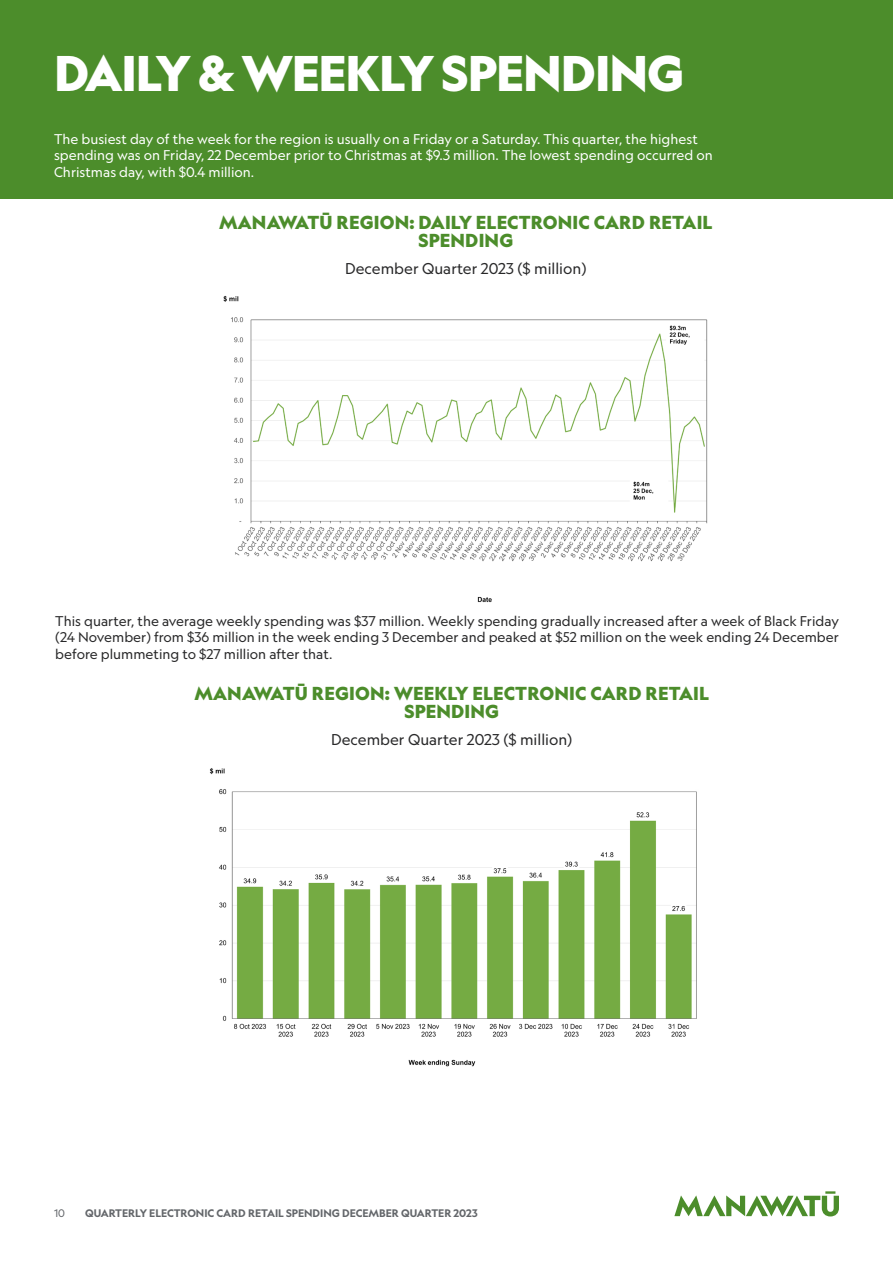
<style>
.page{position:relative;width:893px;height:1263px;background:#fff}
.page>*{position:absolute;margin:0;border:0;box-sizing:border-box;transform-origin:0 0}
.t1{font:900 48px "Geograph";letter-spacing:-.02em;color:#fff}
.t2{font:900 18px/18px "Geograph";letter-spacing:.01em;color:#4c8d2b;text-align:center}
.t3{font:15px "Geograph";color:#282829}
.t4{font:13.5px/16.5px "Geograph";color:#282829;text-align:justify}
.t5{font:13.5px/16.5px "Geograph";color:#fff}
.t6{font:700 10.5px "Geograph";color:#63666a}
.t7{font:10.5px "Geograph";color:#63666a}
</style>
<div class="page">
<div style="left:0;top:0;width:893px;height:198px;background:#4c8d2b"></div>
<img style="left:223px;top:296px;width:485px;height:307px">
<img style="left:210px;top:768px;width:487px;height:299px">
<svg style="left:674px;top:1191px;width:165px;height:25px"></svg>
<h1 class="t1" style="left:54px;top:42px;width:632px">DAILY &amp; WEEKLY SPENDING</h1>
<p class="t5" style="left:54px;top:130px;width:660px">The busiest day of the week for the region is usually on a Friday or a Saturday. This quarter, the highest spending was on Friday, 22 December prior to Christmas at $9.3 million. The lowest spending occurred on<br>Christmas day, with $0.4 million.</p>
<h2 class="t2" style="left:219px;top:213px;width:495px">MANAWATŪ REGION: DAILY ELECTRONIC CARD RETAIL<br>SPENDING</h2>
<p class="t3" style="left:345px;top:259px;width:243px">December Quarter 2023 ($ million)</p>
<p class="t4" style="left:55px;top:612px;width:785px">This quarter, the average weekly spending was $37 million. Weekly spending gradually increased after a week of Black Friday (24 November) from $36 million in the week ending 3 December and peaked at $52 million on the week ending 24 December before plummeting to $27 million after that.</p>
<h2 class="t2" style="left:194px;top:684px;width:516px">MANAWATŪ REGION: WEEKLY ELECTRONIC CARD RETAIL<br>SPENDING</h2>
<p class="t3" style="left:331px;top:730px;width:243px">December Quarter 2023 ($ million)</p>
<p class="t7" style="left:54px;top:1207px;width:12px">10</p>
<p class="t6" style="left:85px;top:1206px;width:394px">QUARTERLY ELECTRONIC CARD RETAIL SPENDING DECEMBER QUARTER 2023</p>
</div>
